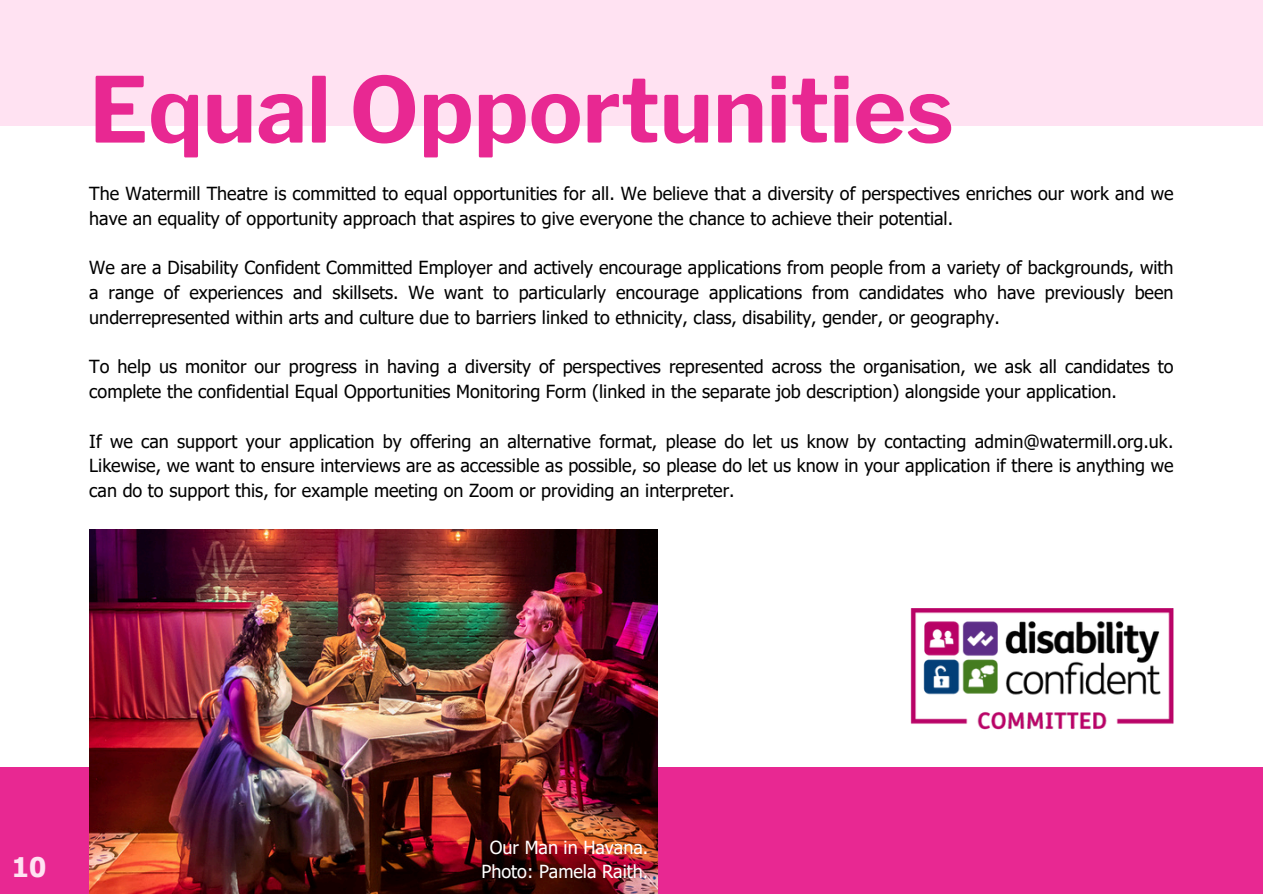
<style>
.page{position:relative;width:1263px;height:894px;background:#fff}
.page>*{position:absolute;margin:0;border:0;box-sizing:border-box;transform-origin:0 0}
.t1{font:700 90px "Libre Franklin";color:#e82892}
.t2{font:700 27px "Tahoma";color:#ffe2f2}
.t3{font:18px/24.8px "Tahoma";color:#000}
.t4{font:18px "Tahoma";color:#fff}
</style>
<div class="page">
<div style="left:0;top:0;width:1263px;height:126px;background:#ffe2f2"></div>
<img style="left:910px;top:608px;width:263px;height:122px">
<div style="left:0;top:766px;width:1263px;height:127px;background:#e82892"></div>
<img style="left:89px;top:529px;width:568px;height:364px">
<p class="t1" style="left:89px;top:56px;width:866px">Equal Opportunities</p>
<h1 class="t3" style="left:89px;top:180px;width:1086px">The Watermill Theatre is committed to equal opportunities for all. We believe that a diversity of perspectives enriches our work and we have an equality of opportunity approach that aspires to give everyone the chance to achieve their potential.</h1>
<p class="t3" style="left:89px;top:254px;width:1086px;text-align:justify">We are a Disability Confident Committed Employer and actively encourage applications from people from a variety of backgrounds, with a range of experiences and skillsets. We want to particularly encourage applications from candidates who have previously been underrepresented within arts and culture due to barriers linked to ethnicity, class, disability, gender, or geography.</p>
<p class="t3" style="left:89px;top:353px;width:1086px">To help us monitor our progress in having a diversity of perspectives represented across the organisation, we ask all candidates to complete the confidential Equal Opportunities Monitoring Form (linked in the separate job description) alongside your application.</p>
<p class="t3" style="left:89px;top:428px;width:1086px;text-align:justify">If we can support your application by offering an alternative format, please do let us know by contacting admin@watermill.org.uk.<br>Likewise, we want to ensure interviews are as accessible as possible, so please do let us know in your application if there is anything we can do to support this, for example meeting on Zoom or providing an interpreter.</p>
<p class="t4" style="left:490px;top:835px;width:160px">Our Man in Havana.</p>
<p class="t2" style="left:12px;top:849px;width:36px">10</p>
<p class="t4" style="left:482px;top:860px;width:168px">Photo: Pamela Raith.</p>
</div>
